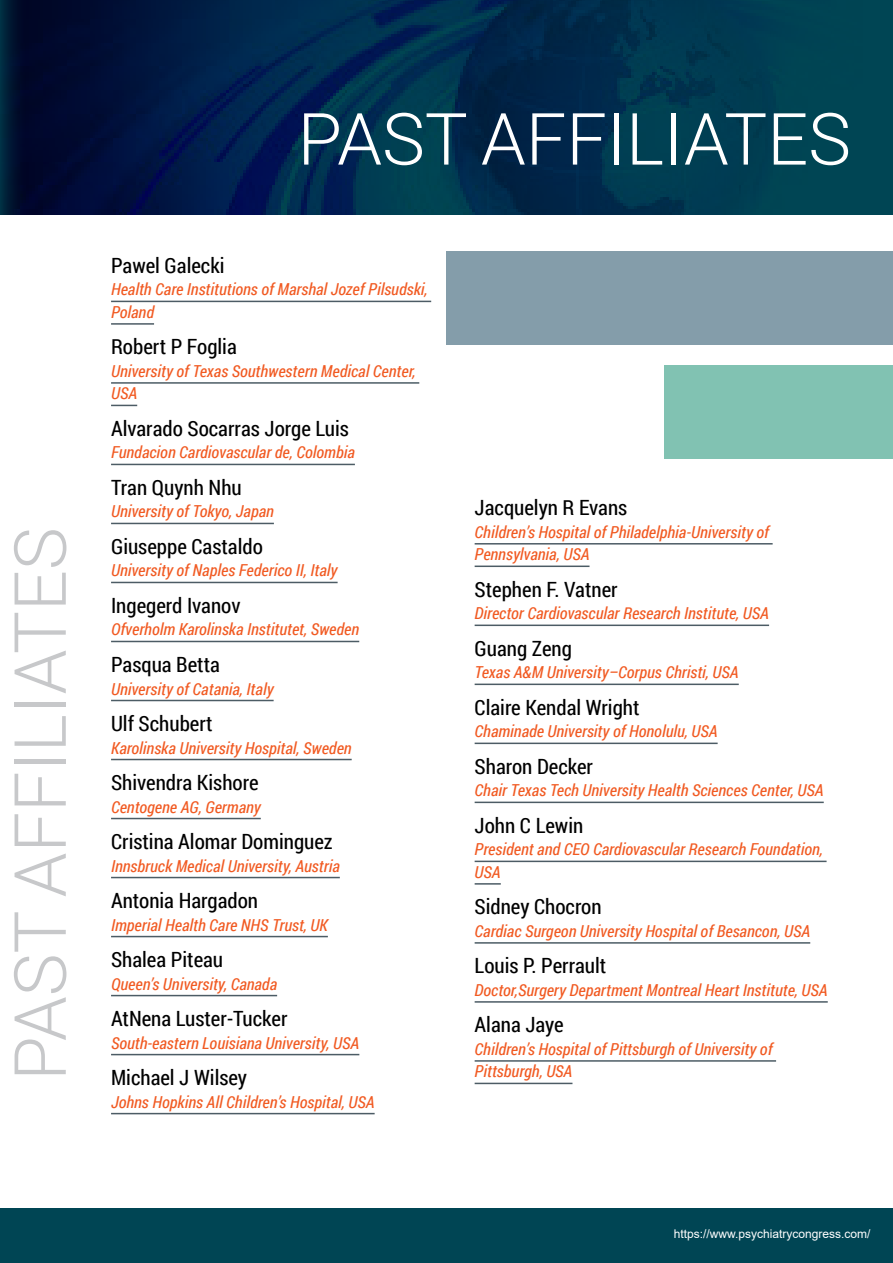
<style>
.page{position:relative;width:893px;height:1263px;background:#fff}
.page>*{position:absolute;margin:0;border:0;box-sizing:border-box;transform-origin:0 0}
.t1{font:300 72px "Roboto";color:#fff}
.t2{font:300 72px "Roboto";color:#c7c8ca}
.t3{font:21px "Roboto Condensed";color:#000}
.t4{font:italic 16.5px/22.5px "Roboto Condensed";color:#f15a22}
.t5{font:12px "Arial";color:#fff}
</style>
<div class="page">
<div style="left:0;top:1209px;width:893px;height:54px;background:#004554"></div>
<div style="left:0;top:0;width:893px;height:215px;background:#004554"></div>
<img style="left:0;top:0;width:767px;height:215px">
<div style="left:446px;top:251px;width:447px;height:93px;background:#849daa"></div>
<div style="left:664px;top:366px;width:229px;height:93px;background:#81c2b2"></div>
<hr style="left:111px;top:301px;width:320px;height:1px;background:#4c5c65">
<hr style="left:111px;top:323px;width:43px;height:2px;background:#4c5c65">
<hr style="left:111px;top:382px;width:308px;height:2px;background:#4c5c65">
<svg style="left:111px;top:405px;width:26px;height:1px"></svg>
<hr style="left:111px;top:464px;width:244px;height:1px;background:#4c5c65">
<hr style="left:111px;top:523px;width:163px;height:1px;background:#4c5c65">
<hr style="left:111px;top:582px;width:227px;height:1px;background:#4c5c65">
<hr style="left:111px;top:641px;width:248px;height:1px;background:#4c5c65">
<hr style="left:111px;top:700px;width:163px;height:1px;background:#4c5c65">
<hr style="left:111px;top:759px;width:241px;height:1px;background:#4c5c65">
<hr style="left:111px;top:818px;width:150px;height:1px;background:#4c5c65">
<hr style="left:111px;top:877px;width:229px;height:1px;background:#4c5c65">
<hr style="left:111px;top:936px;width:217px;height:1px;background:#4c5c65">
<hr style="left:111px;top:995px;width:166px;height:1px;background:#4c5c65">
<hr style="left:111px;top:1054px;width:248px;height:1px;background:#4c5c65">
<hr style="left:111px;top:1113px;width:264px;height:1px;background:#4c5c65">
<hr style="left:475px;top:543px;width:298px;height:1px;background:#4c5c65">
<hr style="left:475px;top:565px;width:114px;height:2px;background:#4c5c65">
<hr style="left:475px;top:624px;width:294px;height:2px;background:#4c5c65">
<hr style="left:475px;top:683px;width:264px;height:2px;background:#4c5c65">
<hr style="left:475px;top:743px;width:243px;height:1px;background:#4c5c65">
<hr style="left:475px;top:802px;width:349px;height:1px;background:#4c5c65">
<hr style="left:475px;top:861px;width:351px;height:1px;background:#4c5c65">
<hr style="left:475px;top:883px;width:26px;height:2px;background:#4c5c65">
<hr style="left:475px;top:942px;width:335px;height:2px;background:#4c5c65">
<hr style="left:475px;top:1001px;width:353px;height:2px;background:#4c5c65">
<hr style="left:475px;top:1060px;width:301px;height:2px;background:#4c5c65">
<hr style="left:475px;top:1083px;width:97px;height:1px;background:#4c5c65">
<h1 class="t2" style="left:-10px;top:1081px;width:555px;rotate:-90deg">PAST AFFILIATES</h1>
<h1 class="t1" style="left:298px;top:89px;width:555px">PAST AFFILIATES</h1>
<p class="t3" style="left:111px;top:251px;width:115px">Pawel Galecki</p>
<p class="t4" style="left:111px;top:278px;width:318px">Health Care Institutions of Marshal Jozef Pilsudski,<br>Poland</p>
<p class="t3" style="left:111px;top:332px;width:127px">Robert P Foglia</p>
<p class="t4" style="left:111px;top:359px;width:306px">University of Texas Southwestern Medical Center,<br>USA</p>
<p class="t3" style="left:111px;top:414px;width:239px">Alvarado Socarras Jorge Luis</p>
<p class="t4" style="left:111px;top:441px;width:245px">Fundacion Cardiovascular de, Colombia</p>
<p class="t3" style="left:111px;top:473px;width:132px">Tran Quynh Nhu</p>
<p class="t4" style="left:111px;top:500px;width:164px">University of Tokyo, Japan</p>
<p class="t3" style="left:111px;top:532px;width:153px">Giuseppe Castaldo</p>
<p class="t4" style="left:111px;top:559px;width:228px">University of Naples Federico II, Italy</p>
<p class="t3" style="left:111px;top:591px;width:131px">Ingegerd Ivanov</p>
<p class="t4" style="left:111px;top:618px;width:250px">Ofverholm Karolinska Institutet, Sweden</p>
<p class="t3" style="left:111px;top:650px;width:110px">Pasqua Betta</p>
<p class="t4" style="left:111px;top:677px;width:164px">University of Catania, Italy</p>
<p class="t3" style="left:111px;top:709px;width:103px">Ulf Schubert</p>
<p class="t4" style="left:111px;top:736px;width:242px">Karolinska University Hospital, Sweden</p>
<p class="t3" style="left:111px;top:768px;width:149px">Shivendra Kishore</p>
<p class="t4" style="left:111px;top:795px;width:151px">Centogene AG, Germany</p>
<p class="t3" style="left:111px;top:827px;width:223px">Cristina Alomar Dominguez</p>
<p class="t4" style="left:111px;top:854px;width:230px">Innsbruck Medical University, Austria</p>
<p class="t3" style="left:111px;top:886px;width:149px">Antonia Hargadon</p>
<p class="t4" style="left:111px;top:913px;width:218px">Imperial Health Care NHS Trust, UK</p>
<p class="t3" style="left:111px;top:945px;width:114px">Shalea Piteau</p>
<p class="t4" style="left:111px;top:972px;width:168px">Queen’s University, Canada</p>
<p class="t3" style="left:111px;top:1004px;width:178px">AtNena Luster-Tucker</p>
<p class="t4" style="left:111px;top:1031px;width:250px">South-eastern Louisiana University, USA</p>
<p class="t3" style="left:111px;top:1063px;width:138px">Michael J Wilsey</p>
<p class="t4" style="left:111px;top:1090px;width:265px">Johns Hopkins All Children’s Hospital, USA</p>
<p class="t3" style="left:475px;top:493px;width:154px">Jacquelyn R Evans</p>
<p class="t4" style="left:475px;top:520px;width:296px">Children’s Hospital of Philadelphia-University of<br>Pennsylvania, USA</p>
<p class="t3" style="left:475px;top:575px;width:145px">Stephen F. Vatner</p>
<p class="t4" style="left:475px;top:602px;width:296px">Director Cardiovascular Research Institute, USA</p>
<p class="t3" style="left:475px;top:634px;width:99px">Guang Zeng</p>
<p class="t4" style="left:475px;top:661px;width:266px">Texas A&amp;M University–Corpus Christi, USA</p>
<p class="t3" style="left:475px;top:693px;width:166px">Claire Kendal Wright</p>
<p class="t4" style="left:475px;top:720px;width:244px">Chaminade University of Honolulu, USA</p>
<p class="t3" style="left:475px;top:752px;width:120px">Sharon Decker</p>
<p class="t4" style="left:475px;top:779px;width:351px">Chair Texas Tech University Health Sciences Center, USA</p>
<p class="t3" style="left:475px;top:811px;width:110px">John C Lewin</p>
<p class="t4" style="left:475px;top:838px;width:350px">President and CEO Cardiovascular Research Foundation,<br>USA</p>
<p class="t3" style="left:475px;top:892px;width:129px">Sidney Chocron</p>
<p class="t4" style="left:475px;top:919px;width:337px">Cardiac Surgeon University Hospital of Besancon, USA</p>
<p class="t3" style="left:475px;top:951px;width:133px">Louis P. Perrault</p>
<p class="t4" style="left:475px;top:978px;width:355px">Doctor,Surgery Department Montreal Heart Institute, USA</p>
<p class="t3" style="left:475px;top:1010px;width:91px">Alana Jaye</p>
<p class="t4" style="left:475px;top:1037px;width:299px">Children’s Hospital of Pittsburgh of University of<br>Pittsburgh, USA</p>
<p class="t5" style="left:674px;top:1225px;width:198px">https://www.psychiatrycongress.com/</p>
</div>
